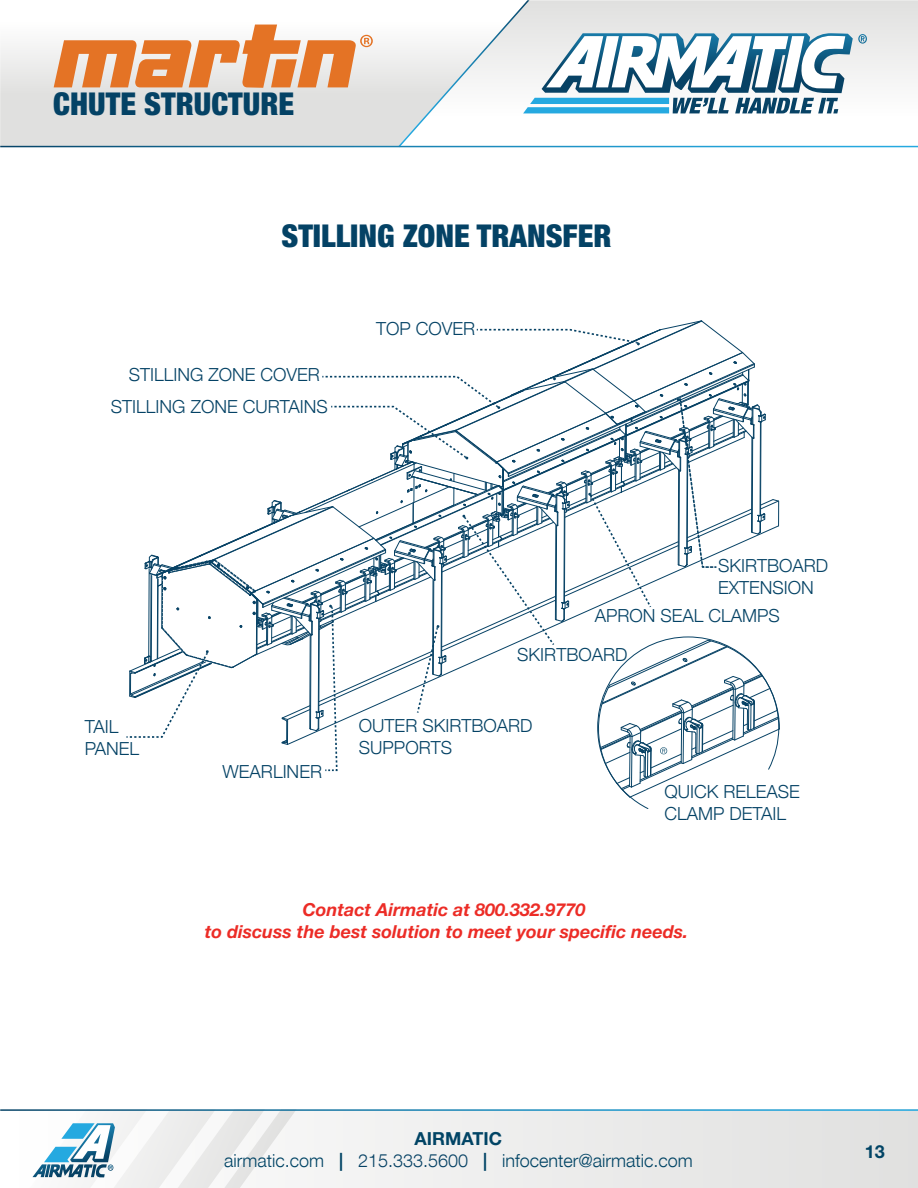
<style>
.page{position:relative;width:918px;height:1188px;background:#fff}
.page>*{position:absolute;margin:0;border:0;box-sizing:border-box;transform-origin:0 0}
.t1{font:900 condensed 31.5px "Helvetica Neue";color:#044265}
.t2{font:300 18px/21.6px "Helvetica Neue";color:#044265}
.t3{font:italic 700 18px/21.6px "Helvetica Neue Cyr";color:#ec2c26;text-align:center}
.t4{font:300 18px "Helvetica Neue";color:#014465}
.t5{font:700 18px "Helvetica Neue LT Std";color:#014465}
.s1{font-family:"Helvetica Neue LT Std";font-weight:700}
.s2{color:#074265}
</style>
<div class="page">
<svg style="left:867px;top:0;width:51px;height:146px"></svg>
<svg style="left:0;top:24px;width:398px;height:122px;background:#e2e2e2"></svg>
<svg style="left:398px;top:0;width:469px;height:146px"></svg>
<div style="left:0;top:1109px;width:918px;height:79px;background:#ebebeb"></div>
<hr style="left:0;top:1109px;width:918px;height:2px;background:#fff">
<svg style="left:30px;top:1109px;width:267px;height:79px"></svg>
<svg style="left:54px;top:25px;width:319px;height:63px"></svg>
<svg style="left:126px;top:320px;width:654px;height:489px"></svg>
<h1 class="t1" style="left:53px;top:84px;width:242px">CHUTE STRUCTURE</h1>
<h1 class="t1" style="left:281px;top:216px;width:332px">STILLING ZONE TRANSFER</h1>
<p class="t2" style="left:111px;top:358px;width:218px;line-height:31.3px;text-align:center">STILLING ZONE COVER<br>STILLING ZONE CURTAINS</p>
<p class="t2" style="left:376px;top:316px;width:101px">TOP COVER</p>
<p class="t2" style="left:85px;top:715px;width:56px">TAIL<br>PANEL</p>
<p class="t2" style="left:223px;top:759px;width:101px">WEARLINER</p>
<p class="t2" style="left:718px;top:554px;width:112px">SKIRTBOARD<br>EXTENSION</p>
<p class="t2" style="left:517px;top:595px;width:264px;line-height:39px;text-indent:78px">APRON SEAL CLAMPS<br>SKIRTBOARD</p>
<p class="t2" style="left:359px;top:714px;width:175px">OUTER SKIRTBOARD<br>SUPPORTS</p>
<p class="t2" style="left:665px;top:780px;width:137px">QUICK RELEASE<br>CLAMP DETAIL</p>
<p class="t3" style="left:205px;top:899px;width:485px">Contact Airmatic at 800.332.9770<br>to discuss the best solution to meet your specific needs.</p>
<p class="t5" style="left:415px;top:1128px;width:89px">AIRMATIC</p>
<p class="t4" style="left:224px;top:1146px;width:470px">airmatic.com <span class="s1">|</span> <span class="s2">215.333.5600</span> <span class="s1">|</span> infocenter@airmatic.com</p>
<p class="t5" style="left:865px;top:1140px;width:22px">13</p>
</div>
